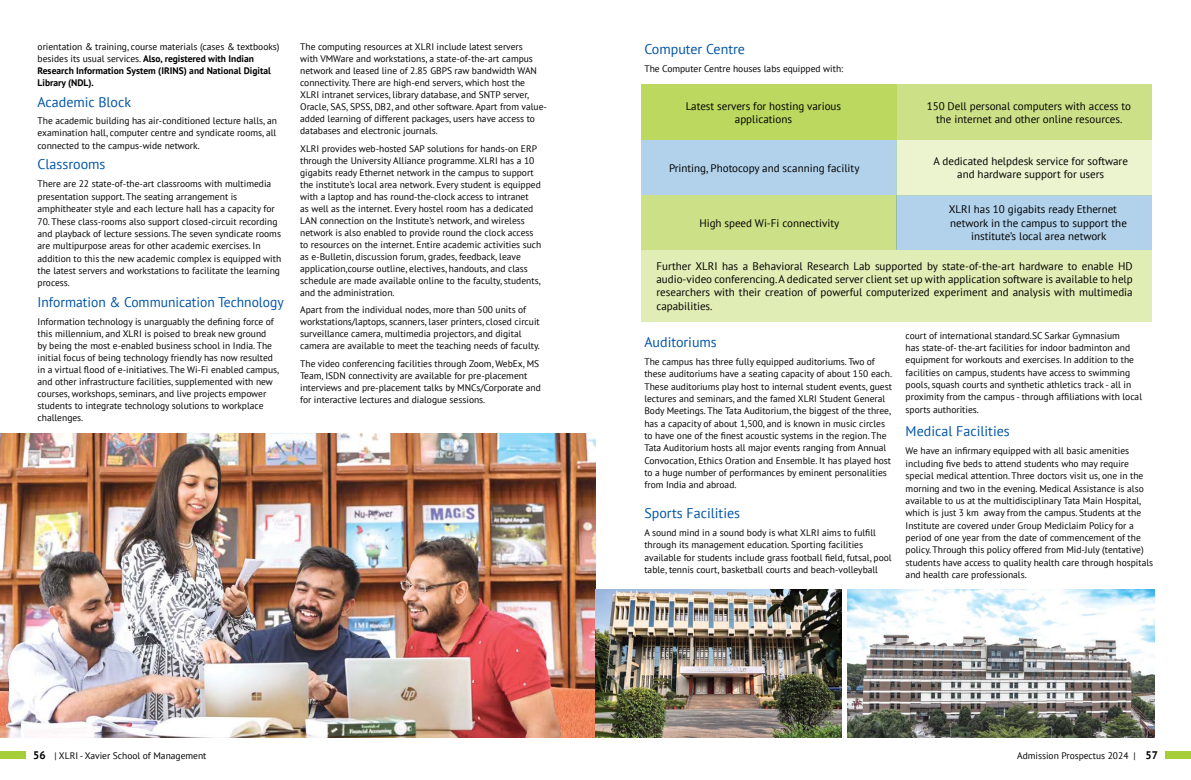
<style>
.page{position:relative;width:1191px;height:780px;background:#fff}
.page>*{position:absolute;margin:0;border:0;box-sizing:border-box;transform-origin:0 0}
.t1{font:14px "PT Sans";color:#0054a6}
.t2{font:11px/13.2px "PT Sans";color:#000;text-align:center}
.t3{font:9.5px/12.4px "PT Sans";color:#000}
.t4{font:700 9.5px/12px "PT Sans";color:#000}
.s1{font-weight:400}
.s2{font-weight:700;font-size:11px}
</style>
<div class="page">
<img style="left:0;top:434px;width:595px;height:303px">
<div style="left:641px;top:195px;width:255px;height:55px;background:#cce187"></div>
<div style="left:896px;top:195px;width:256px;height:55px;background:#b2d2eb"></div>
<div style="left:641px;top:140px;width:255px;height:55px;background:#b2d2eb"></div>
<div style="left:896px;top:140px;width:256px;height:55px;background:#ebf3cf"></div>
<div style="left:896px;top:84px;width:255px;height:56px;background:#cce187"></div>
<div style="left:641px;top:84px;width:255px;height:55px;background:#bcd85f"></div>
<img style="left:848px;top:589px;width:306px;height:148px">
<img style="left:595px;top:589px;width:246px;height:148px">
<div style="left:641px;top:250px;width:510px;height:71px;background:#e0edb5"></div>
<div style="left:1164px;top:751px;width:27px;height:7px;background:#a6ce39"></div>
<div style="left:0;top:751px;width:26px;height:7px;background:#a6ce39"></div>
<p class="t4" style="left:38px;top:40px;width:243px"><span class="s1">orientation &amp; training, course materials (cases &amp; textbooks) besides its usual services.</span> Also, registered with Indian Research Information System (IRINS) and National Digital Library (NDL).</p>
<h1 class="t1" style="left:38px;top:93px;width:95px">Academic Block</h1>
<p class="t3" style="left:38px;top:115px;width:241px;text-align:justify">The academic building has air-conditioned lecture halls, an examination hall, computer centre and syndicate rooms, all connected to the campus-wide network.</p>
<h1 class="t1" style="left:38px;top:155px;width:69px">Classrooms</h1>
<p class="t3" style="left:38px;top:178px;width:239px">There are 22 state-of-the-art classrooms with multimedia presentation support. The seating arrangement is amphitheater style and each lecture hall has a capacity for</p>
<p class="t3" style="left:38px;top:215px;width:245px">70. These class-rooms also support closed-circuit recording and playback of lecture sessions. The seven syndicate rooms are multipurpose areas for other academic exercises. In addition to this the new academic complex is equipped with the latest servers and workstations to facilitate the learning process.</p>
<h1 class="t1" style="left:38px;top:293px;width:248px">Information &amp; Communication Technology</h1>
<p class="t3" style="left:38px;top:315px;width:243px;line-height:12px">Information technology is unarguably the defining force of this millennium, and XLRI is poised to break new ground<br>by being the most e-enabled business school in India. The initial focus of being technology friendly has now resulted in a virtual flood of e-initiatives. The Wi-Fi enabled campus, and other infrastructure facilities, supplemented with new courses, workshops, seminars, and live projects empower students to integrate technology solutions to workplace challenges.</p>
<p class="t3" style="left:300px;top:40px;width:248px;line-height:12px">The computing resources at XLRI include latest servers<br>with VMWare and workstations, a state-of-the-art campus network and leased line of 2.85 GBPS raw bandwidth WAN connectivity. There are high-end servers, which host the<br>XLRI intranet services, library database, and SNTP server, Oracle, SAS, SPSS, DB2, and other software. Apart from value&shy;added learning of different packages, users have access to databases and electronic journals.</p>
<p class="t3" style="left:300px;top:142px;width:243px;line-height:12px">XLRI provides web-hosted SAP solutions for hands-on ERP through the University Alliance programme. XLRI has a 10 gigabits ready Ethernet network in the campus to support the institute’s local area network. Every student is equipped with a laptop and has round-the-clock access to intranet<br>as well as the internet. Every hostel room has a dedicated LAN connection on the Institute’s network, and wireless network is also enabled to provide round the clock access to resources on the internet. Entire academic activities such as e-Bulletin, discussion forum, grades, feedback, leave application,course outline, electives, handouts, and class schedule are made available online to the faculty, students, and the administration.</p>
<p class="t3" style="left:300px;top:304px;width:241px;line-height:12px">Apart from the individual nodes, more than 500 units of workstations/laptops, scanners, laser printers, closed circuit surveillance camera, multimedia projectors, and digital camera are available to meet the teaching needs of faculty.</p>
<p class="t3" style="left:300px;top:357px;width:242px;line-height:12px">The video conferencing facilities through Zoom, WebEx, MS Team, ISDN connectivity are available for pre-placement interviews and pre-placement talks by MNCs/Corporate and for interactive lectures and dialogue sessions.</p>
<h1 class="t1" style="left:644px;top:40px;width:102px">Computer Centre</h1>
<p class="t3" style="left:644px;top:62px;width:200px">The Computer Centre houses labs equipped with:</p>
<p class="t2" style="left:686px;top:99px;width:157px">Latest servers for hosting various applications</p>
<p class="t2" style="left:926px;top:99px;width:206px">150 Dell personal computers with access to the internet and other online resources.</p>
<p class="t2" style="left:669px;top:161px;width:192px">Printing, Photocopy and scanning facility</p>
<p class="t2" style="left:933px;top:154px;width:196px">A dedicated helpdesk service for software and hardware support for users</p>
<p class="t2" style="left:948px;top:202px;width:170px">XLRI has 10 gigabits ready Ethernet</p>
<p class="t2" style="left:950px;top:216px;width:178px">network in the campus to support the</p>
<p class="t2" style="left:971px;top:229px;width:137px">institute’s local area network</p>
<p class="t2" style="left:699px;top:216px;width:141px">High speed Wi-Fi connectivity</p>
<p class="t2" style="left:656px;top:259px;width:478px;text-align:justify">Further XLRI has a Behavioral Research Lab supported by state-of-the-art hardware to enable HD audio-video conferencing. A dedicated server client set up with application software is available to help researchers with their creation of powerful computerized experiment and analysis with multimedia capabilities.</p>
<p class="t3" style="left:905px;top:329px;width:238px">court of international standard.SC Sarkar Gymnasium<br>has state-of- the-art facilities for indoor badminton and equipment for workouts and exercises. In addition to the facilities on campus, students have access to swimming pools, squash courts and synthetic athletics track - all in proximity from the campus - through affiliations with local sports authorities.</p>
<h1 class="t1" style="left:905px;top:422px;width:106px">Medical Facilities</h1>
<p class="t3" style="left:905px;top:444px;width:249px">We have an infirmary equipped with all basic amenities including five beds to attend students who may require special medical attention. Three doctors visit us, one in the morning and two in the evening. Medical Assistance is also available to us at the multidisciplinary Tata Main Hospital, which is just 3 km away from the campus. Students at the Institute are covered under Group Mediclaim Policy for a period of one year from the date of commencement of the policy. Through this policy offered from Mid-July (tentative) students have access to quality health care through hospitals and health care professionals.</p>
<h1 class="t1" style="left:644px;top:333px;width:74px">Auditoriums</h1>
<p class="t3" style="left:644px;top:355px;width:249px">The campus has three fully equipped auditoriums. Two of these auditoriums have a seating capacity of about 150 each.<br>These auditoriums play host to internal student events, guest lectures and seminars, and the famed XLRI Student General Body Meetings. The Tata Auditorium, the biggest of the three, has a capacity of about 1,500, and is known in music circles to have one of the finest acoustic systems in the region. The Tata Auditorium hosts all major events ranging from Annual Convocation, Ethics Oration and Ensemble. It has played host to a huge number of performances by eminent personalities from India and abroad.</p>
<h1 class="t1" style="left:644px;top:504px;width:97px">Sports Facilities</h1>
<p class="t3" style="left:644px;top:526px;width:249px">A sound mind in a sound body is what XLRI aims to fulfill through its management education. Sporting facilities available for students include grass football field, futsal, pool table, tennis court, basketball courts and beach-volleyball</p>
<p class="t3" style="left:33px;top:749px;width:175px"><span class="s2">56</span> | XLRI - Xavier School of Management</p>
<p class="t3" style="left:1017px;top:749px;width:142px">Admission Prospectus 2024 | <span class="s2">57</span></p>
</div>
